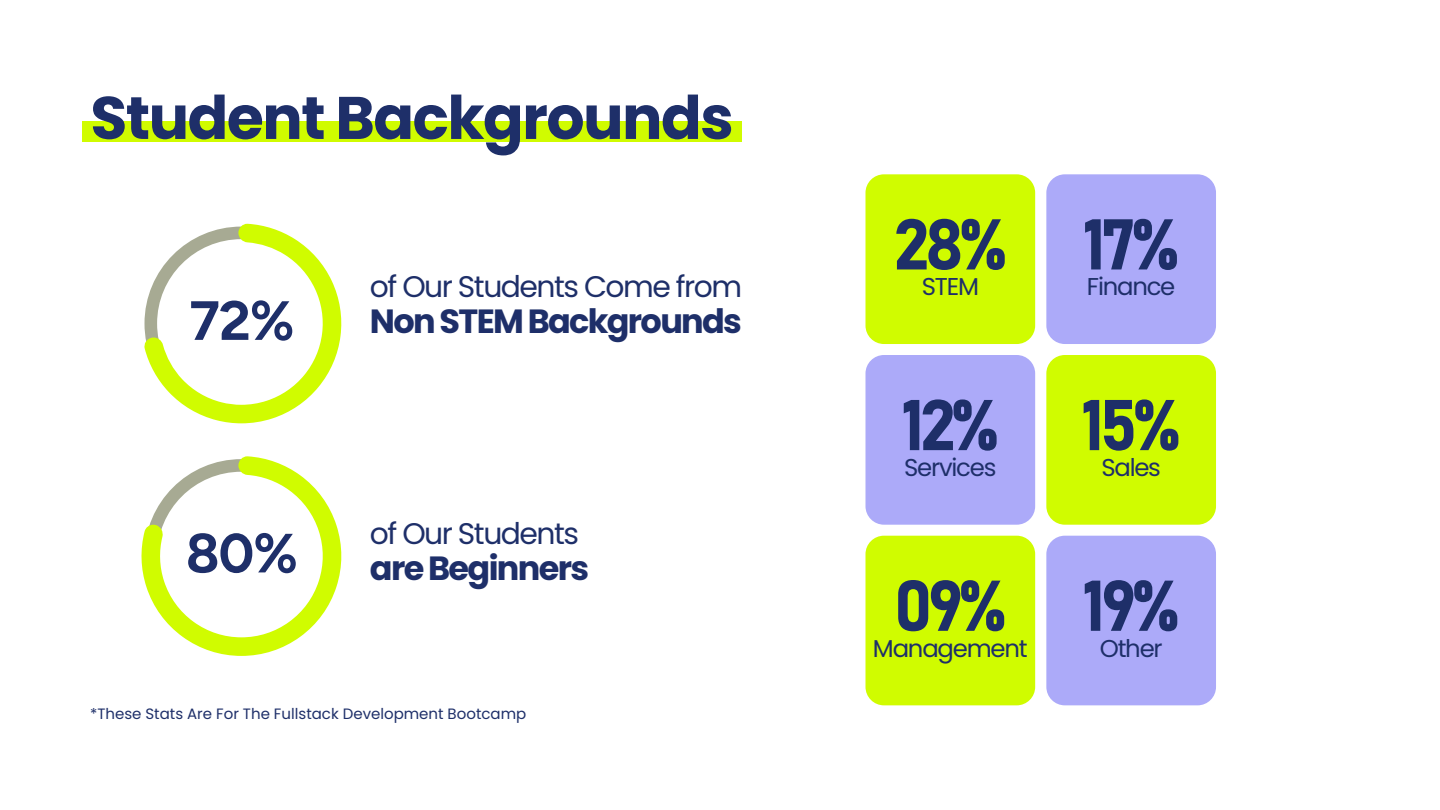
<style>
.page{position:relative;width:1440px;height:810px;background:#fff}
.page>*{position:absolute;margin:0;border:0;box-sizing:border-box;transform-origin:0 0}
.t1{font:70.72px "Bahnschrift";letter-spacing:-.075em;color:#1e2f69}
.t2{font:700 60px "Poppins";letter-spacing:-.025em;color:#1e2f69}
.t3{font:700 33.53px "Poppins";letter-spacing:-.05em;color:#1e2f69}
.t4{font:29.85px "Poppins";letter-spacing:-.05em;color:#1e2f69}
.t5{font:24.38px "Poppins";letter-spacing:-.05em;color:#1e2f69}
.t6{font:15px "Poppins";color:#1e2f69}
</style>
<div class="page">
<div style="left:82px;top:122px;width:660px;height:20px;background:#d0fc00"></div>
<svg style="left:144px;top:224px;width:198px;height:199px"></svg>
<svg style="left:141px;top:456px;width:201px;height:200px"></svg>
<div style="left:865px;top:174px;width:170px;height:170px;background:#d0fc00;border-radius:18px"></div>
<div style="left:1046px;top:174px;width:170px;height:170px;background:#acaaf9;border-radius:18px"></div>
<div style="left:865px;top:355px;width:170px;height:170px;background:#acaaf9;border-radius:18px"></div>
<div style="left:1046px;top:355px;width:170px;height:170px;background:#d0fc00;border-radius:18px"></div>
<div style="left:865px;top:536px;width:170px;height:169px;background:#d0fc00;border-radius:18px"></div>
<div style="left:1046px;top:536px;width:170px;height:169px;background:#acaaf9;border-radius:18px"></div>
<h2 class="t2" style="left:90px;top:83px;width:645px">Student Backgrounds</h2>
<h3 class="t4" style="left:370px;top:270px;width:374px">of Our Students Come from</h3>
<h3 class="t3" style="left:370px;top:302px;width:374px">Non STEM Backgrounds</h3>
<h3 class="t4" style="left:370px;top:516px;width:211px">of Our Students</h3>
<h3 class="t3" style="left:370px;top:549px;width:221px">are Beginners</h3>
<p class="t6" style="left:90px;top:705px;width:438px">*These Stats Are For The Fullstack Development Bootcamp</p>
<h1 class="t1" style="left:893px;top:200px;width:116px">28%</h1>
<h3 class="t5" style="left:922px;top:273px;width:59px">STEM</h3>
<h1 class="t1" style="left:901px;top:381px;width:100px">12%</h1>
<h3 class="t5" style="left:904px;top:453px;width:94px">Services</h3>
<h1 class="t1" style="left:894px;top:561px;width:115px">09%</h1>
<h3 class="t5" style="left:873px;top:634px;width:156px">Management</h3>
<h1 class="t1" style="left:1083px;top:200px;width:99px">17%</h1>
<h3 class="t5" style="left:1087px;top:273px;width:90px">Finance</h3>
<h1 class="t1" style="left:1081px;top:381px;width:101px">15%</h1>
<h3 class="t5" style="left:1101px;top:453px;width:61px">Sales</h3>
<h1 class="t1" style="left:1082px;top:561px;width:99px">19%</h1>
<h3 class="t5" style="left:1100px;top:634px;width:64px">Other</h3>
</div>
